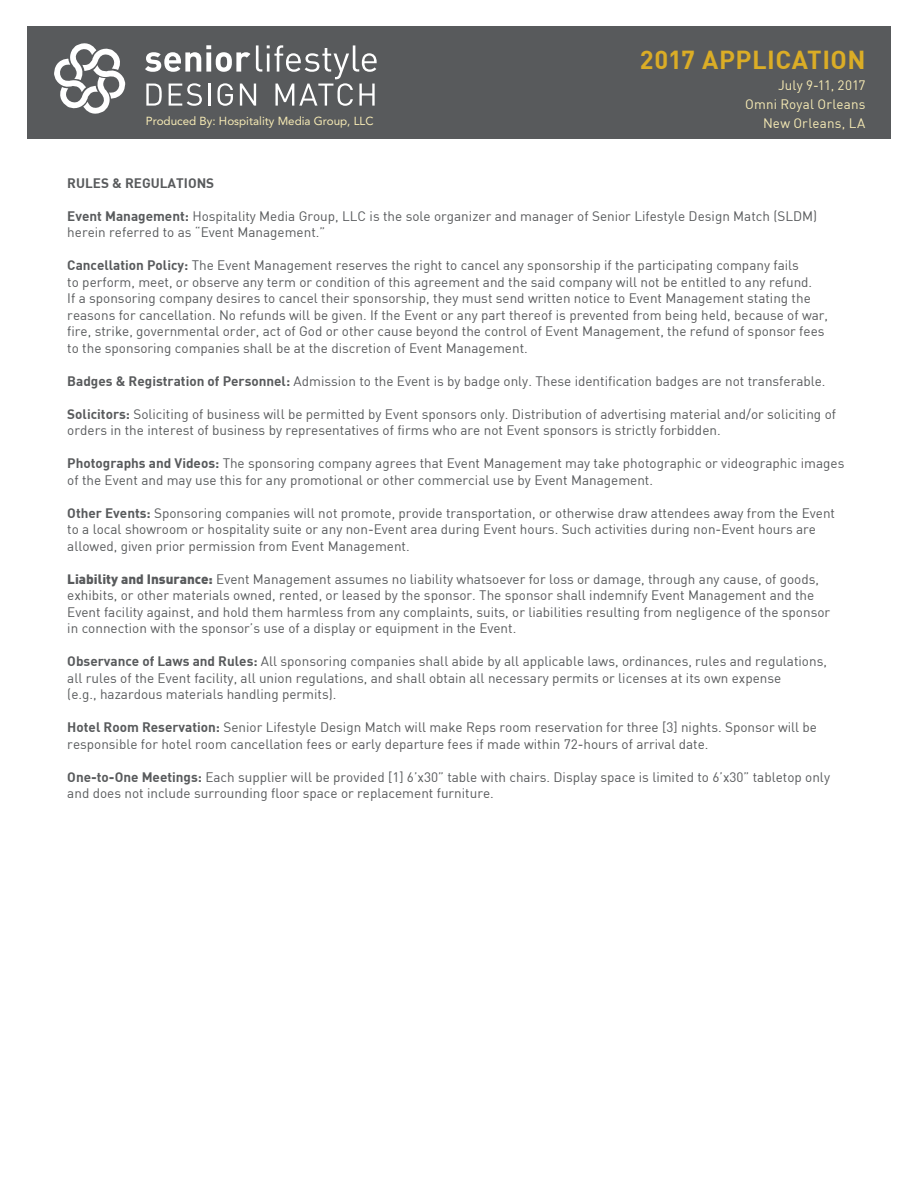
<style>
.page{position:relative;width:918px;height:1188px;background:#fff}
.page>*{position:absolute;margin:0;border:0;box-sizing:border-box;transform-origin:0 0}
.t1{font:700 25.5px "DIN";letter-spacing:.02em;color:#dbad26}
.t2{font:13.5px/16.5px "DIN";color:#585a5c}
.t3{font:700 13.5px "DIN";color:#585a5c}
.t4{font:13.35px/18.8px "DIN";letter-spacing:.01em;color:#f7ebb5;text-align:right}
.t5{font:11.7px "Avenir LT Std";color:#f7ebb5}
.s1{font-weight:700}
.s2{font-weight:900}
</style>
<div class="page">
<div style="left:27px;top:26px;width:864px;height:113px;background:#585a5c"></div>
<svg style="left:145px;top:45px;width:232px;height:61px"></svg>
<svg style="left:54px;top:43px;width:72px;height:71px"></svg>
<h1 class="t1" style="left:640px;top:43px;width:227px">2017 APPLICATION</h1>
<p class="t4" style="left:745px;top:76px;width:122px">July 9-11, 2017<br>Omni Royal Orleans</p>
<p class="t5" style="left:146px;top:114px;width:229px">Produced By: Hospitality Media Group, LLC</p>
<p class="t4" style="left:763px;top:113px;width:104px">New Orleans, LA</p>
<p class="t3" style="left:67px;top:174px;width:148px">RULES &amp; REGULATIONS</p>
<p class="t2" style="left:67px;top:208px;width:751px"><span class="s1">Event Management:</span> Hospitality Media Group, LLC is the sole organizer and manager of Senior Lifestyle Design Match (SLDM) herein referred to as “Event Management.”</p>
<p class="t2" style="left:67px;top:257px;width:762px"><span class="s1">Cancellation Policy:</span> The Event Management reserves the right to cancel any sponsorship if the participating company fails<br>to perform, meet, or observe any term or condition of this agreement and the said company will not be entitled to any refund.<br>If a sponsoring company desires to cancel their sponsorship, they must send written notice to Event Management stating the reasons for cancellation. No refunds will be given. If the Event or any part thereof is prevented from being held, because of war, fire, strike, governmental order, act of God or other cause beyond the control of Event Management, the refund of sponsor fees to the sponsoring companies shall be at the discretion of Event Management.</p>
<p class="t2" style="left:67px;top:373px;width:760px"><span class="s1">Badges &amp; Registration of Personnel:</span> Admission to the Event is by badge only. These identification badges are not transferable.</p>
<p class="t2" style="left:67px;top:406px;width:770px"><span class="s1">Solicitors:</span> Soliciting of business will be permitted by Event sponsors only. Distribution of advertising material and/or soliciting of orders in the interest of business by representatives of firms who are not Event sponsors is strictly forbidden.</p>
<p class="t2" style="left:67px;top:455px;width:779px"><span class="s1">Photographs and Videos:</span> The sponsoring company agrees that Event Management may take photographic or videographic images of the Event and may use this for any promotional or other commercial use by Event Management.</p>
<p class="t2" style="left:67px;top:505px;width:769px"><span class="s1">Other Events:</span> Sponsoring companies will not promote, provide transportation, or otherwise draw attendees away from the Event to a local showroom or hospitality suite or any non-Event area during Event hours. Such activities during non-Event hours are allowed, given prior permission from Event Management.</p>
<p class="t2" style="left:67px;top:571px;width:764px"><span class="s2">Liability and Insurance:</span> Event Management assumes no liability whatsoever for loss or damage, through any cause, of goods, exhibits, or other materials owned, rented, or leased by the sponsor. The sponsor shall indemnify Event Management and the Event facility against, and hold them harmless from any complaints, suits, or liabilities resulting from negligence of the sponsor in connection with the sponsor’s use of a display or equipment in the Event.</p>
<p class="t2" style="left:67px;top:653px;width:761px"><span class="s1">Observance of Laws and Rules:</span> All sponsoring companies shall abide by all applicable laws, ordinances, rules and regulations, all rules of the Event facility, all union regulations, and shall obtain all necessary permits or licenses at its own expense<br>(e.g., hazardous materials handling permits).</p>
<p class="t2" style="left:67px;top:719px;width:751px"><span class="s1">Hotel Room Reservation:</span> Senior Lifestyle Design Match will make Reps room reservation for three [3] nights. Sponsor will be responsible for hotel room cancellation fees or early departure fees if made within 72-hours of arrival date.</p>
<p class="t2" style="left:67px;top:768px;width:764px"><span class="s1">One-to-One Meetings:</span> Each supplier will be provided [1] 6’x30” table with chairs. Display space is limited to 6’x30” tabletop only and does not include surrounding floor space or replacement furniture.</p>
</div>
